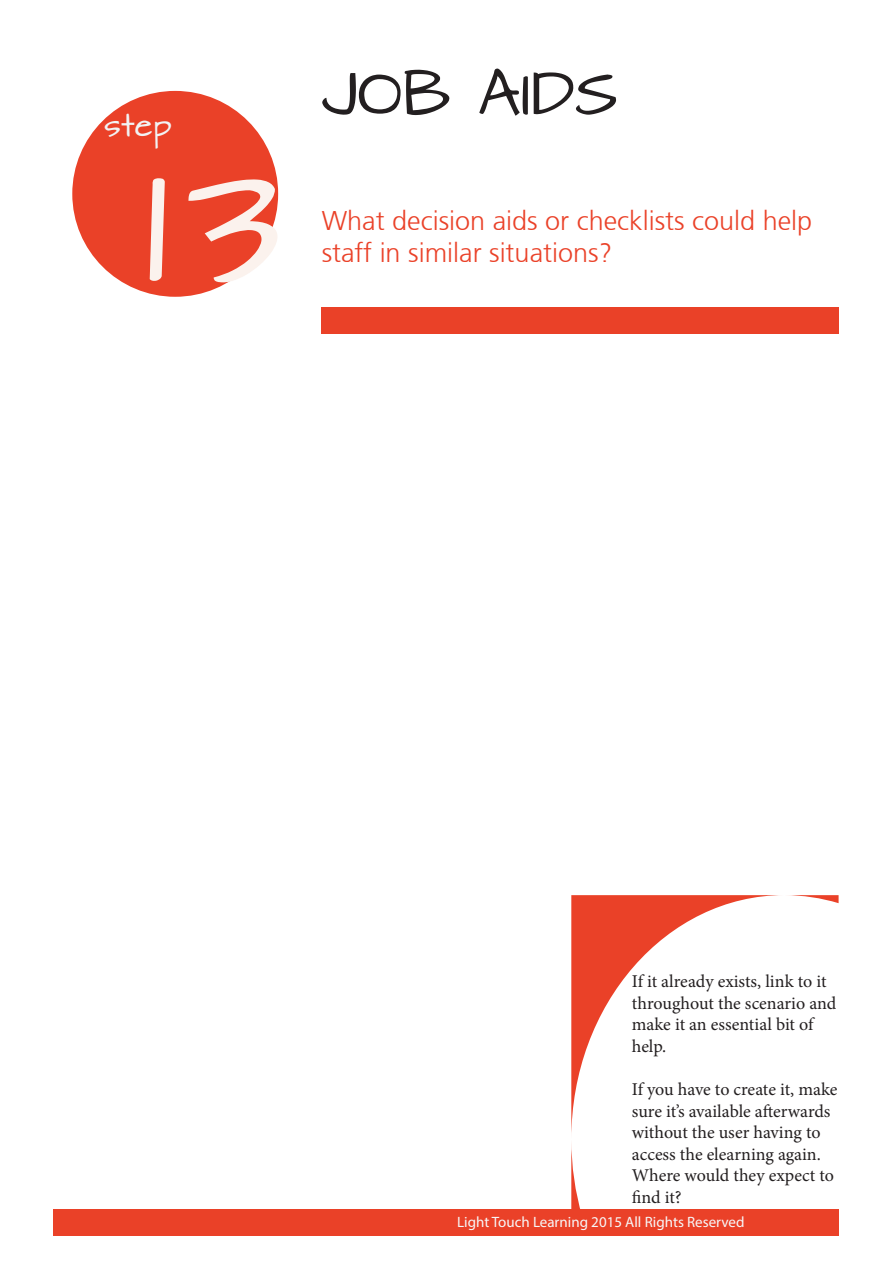
<style>
.page{position:relative;width:893px;height:1263px;background:#fff}
.page>*{position:absolute;margin:0;border:0;box-sizing:border-box;transform-origin:0 0}
.t1{font:150px "Architects Daughter";color:#fbf2ed}
.t2{font:54px "Architects Daughter";color:#231f20}
.t3{font:300 27px/32.4px "Articulate";color:#ea4128}
.t4{font:27px "Architects Daughter";color:#f2f3f4}
.t5{font:18px/21.6px "Minion Pro";letter-spacing:-.005em;color:#231f20}
.t6{font:15px "Myriad Pro";color:#f7f7f8}
</style>
<div class="page">
<div style="left:54px;top:1209px;width:785px;height:26px;background:#ea4128"></div>
<div style="left:72px;top:91px;width:206px;height:206px;background:#ea4128;border-radius:50%"></div>
<div style="left:322px;top:307px;width:517px;height:26px;background:#ea4128"></div>
<svg style="left:571px;top:895px;width:268px;height:314px"></svg>
<p class="t4" style="left:104px;top:110px;width:69px">step</p>
<p class="t1" style="left:145px;top:142px;width:139px">13</p>
<p class="t2" style="left:322px;top:64px;width:298px">JOB AIDS</p>
<p class="t3" style="left:322px;top:204px;width:492px">What decision aids or checklists could help staff in similar situations?</p>
<p class="t5" style="left:632px;top:970px;width:206px">If it already exists, link to it throughout the scenario and make it an essential bit of help.</p>
<p class="t5" style="left:632px;top:1078px;width:207px">If you have to create it, make sure it’s available afterwards without the user having to access the elearning again.<br>Where would they expect to find it?</p>
<p class="t6" style="left:457px;top:1213px;width:289px">Light Touch Learning 2015 All Rights Reserved</p>
</div>
